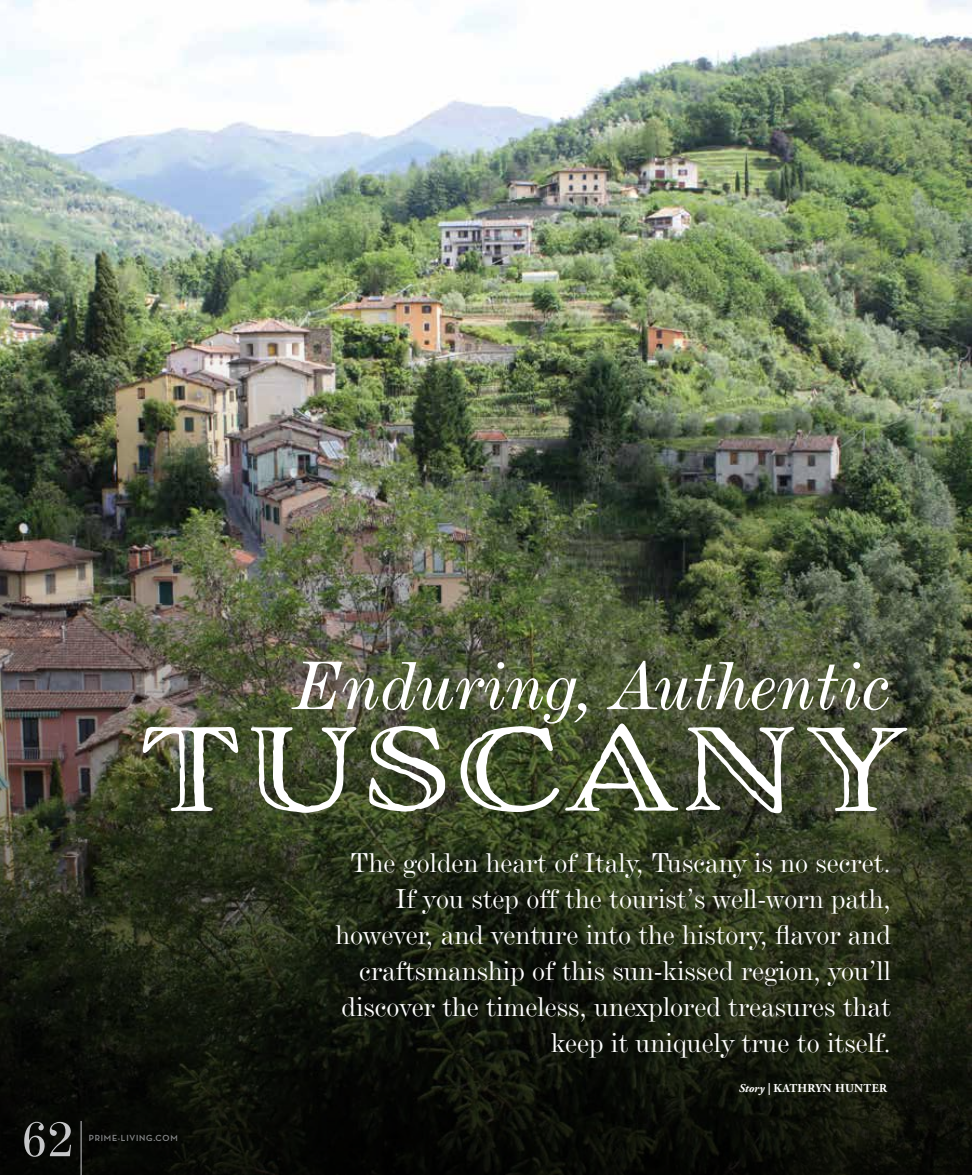
<style>
.page{position:relative;width:972px;height:1175px;background:#fff}
.page>*{position:absolute;margin:0;border:0;box-sizing:border-box;transform-origin:0 0}
.t1{font:expanded 133.35px "Adorn Engraved";letter-spacing:-.005em;color:#fff}
.t2{font:71.4px "De Vinne BT Italic Text";letter-spacing:.005em;color:#fff}
.t3{font:52.2px "De Vinne BT Text";color:#c7c8ca}
.t4{font:28.5px/36px "De Vinne BT";color:#fff;text-align:right}
.t5{font:700 12px "Adobe Garamond Pro";letter-spacing:.03em;color:#fff}
.t6{font:700 9px "Neutra Display";letter-spacing:.085em;color:#8a8c8e}
.s1{font-style:italic}
</style>
<div class="page">
<img style="left:0;top:0;width:972px;height:263px">
<img style="left:0;top:263px;width:972px;height:911px">
<hr style="left:81px;top:1120px;width:1px;height:54px;background:#c7c8ca">
<h3 class="t3" style="left:21px;top:1107px;width:56px">62</h3>
<h2 class="t2" style="left:295px;top:642px;width:598px">Enduring, Authentic</h2>
<h1 class="t1" style="left:137px;top:670px;width:778px">TUSCANY</h1>
<p class="t4" style="left:335px;top:843px;width:557px">The golden heart of Italy, Tuscany is no secret.<br>If you step off the tourist’s well-worn path, however, and venture into the history, flavor and craftsmanship of this sun-kissed region, you’ll discover the timeless, unexplored treasures that keep it uniquely true to itself.</p>
<p class="t6" style="left:89px;top:1133px;width:90px">PRIME-LIVING.COM</p>
<p class="t5" style="left:739px;top:1081px;width:150px"><span class="s1">Story |</span> KATHRYN HUNTER</p>
</div>
